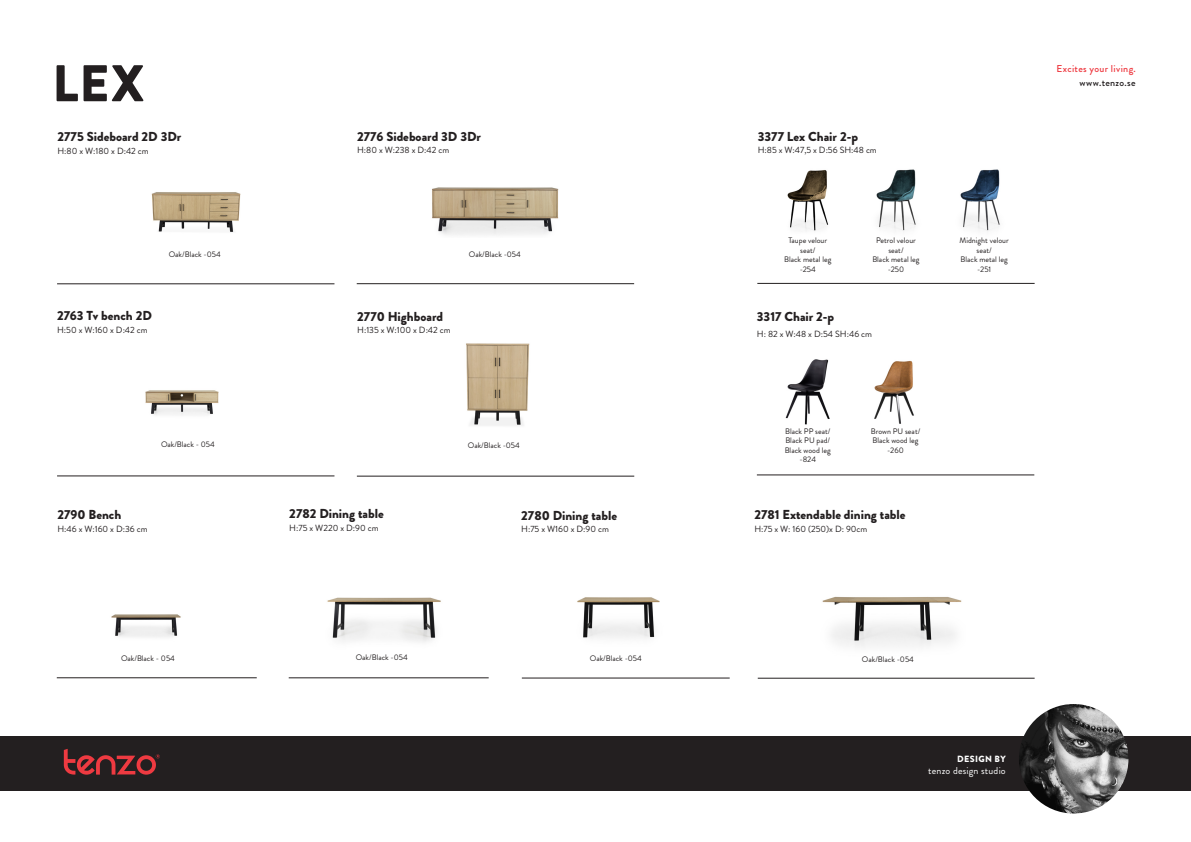
<style>
.page{position:relative;width:1191px;height:842px;background:#fff}
.page>*{position:absolute;margin:0;border:0;box-sizing:border-box;transform-origin:0 0}
.t1{font:900 51.5px "Brandon Grotesque";color:#231f20}
.t2{font:900 13px "Brandon Grotesque";color:#231f20}
.t3{font:10px "Brandon Grotesque";letter-spacing:.02em;color:#fff}
.t4{font:500 10px "Brandon Grotesque";letter-spacing:.03em;color:#ee3a41}
.t5{font:500 10px "Brandon Grotesque";letter-spacing:.035em;color:#231f20}
.t6{font:9px "Brandon Grotesque";color:#231f20}
.t7{font:900 9px "Brandon Grotesque";letter-spacing:.04em;color:#fff}
.t8{font:8px/9.6px "Brandon Grotesque";color:#231f20;text-align:center}
</style>
<div class="page">
<div style="left:0;top:736px;width:1191px;height:55px;background:#231f20"></div>
<svg style="left:64px;top:749px;width:96px;height:26px"></svg>
<img style="left:1019px;top:704px;width:109px;height:109px;border-radius:55px">
<img style="left:151px;top:192px;width:90px;height:40px">
<img style="left:145px;top:390px;width:74px;height:25px">
<img style="left:111px;top:614px;width:70px;height:23px">
<img style="left:432px;top:187px;width:127px;height:48px">
<img style="left:466px;top:343px;width:64px;height:83px">
<hr style="left:57px;top:283px;width:277px;height:1px;background:#231f20">
<hr style="left:357px;top:476px;width:277px;height:1px;background:#231f20">
<hr style="left:57px;top:475px;width:277px;height:1px;background:#231f20">
<img style="left:327px;top:597px;width:114px;height:45px">
<img style="left:577px;top:597px;width:83px;height:41px">
<img style="left:822px;top:596px;width:140px;height:51px">
<hr style="left:57px;top:677px;width:200px;height:1px;background:#231f20">
<hr style="left:289px;top:677px;width:200px;height:1px;background:#231f20">
<hr style="left:522px;top:677px;width:207px;height:1px;background:#231f20">
<hr style="left:757px;top:474px;width:277px;height:1px;background:#231f20">
<hr style="left:757px;top:678px;width:277px;height:1px;background:#231f20">
<hr style="left:357px;top:283px;width:277px;height:1px;background:#231f20">
<img style="left:785px;top:359px;width:45px;height:66px">
<img style="left:874px;top:361px;width:40px;height:63px">
<img style="left:876px;top:169px;width:40px;height:62px">
<img style="left:787px;top:170px;width:42px;height:61px">
<img style="left:960px;top:169px;width:40px;height:62px">
<hr style="left:757px;top:283px;width:277px;height:1px;background:#231f20">
<h1 class="t1" style="left:52px;top:47px;width:94px">LEX</h1>
<p class="t2" style="left:57px;top:127px;width:125px">2775 Sideboard 2D 3Dr</p>
<p class="t2" style="left:357px;top:127px;width:125px">2776 Sideboard 3D 3Dr</p>
<p class="t6" style="left:57px;top:144px;width:93px">H:80 x W:180 x D:42 cm</p>
<p class="t6" style="left:357px;top:144px;width:94px">H:80 x W:238 x D:42 cm</p>
<p class="t8" style="left:169px;top:250px;width:53px">Oak/Black -054</p>
<p class="t8" style="left:469px;top:250px;width:53px">Oak/Black -054</p>
<p class="t2" style="left:57px;top:307px;width:96px">2763 Tv bench 2D</p>
<p class="t6" style="left:57px;top:323px;width:92px">H:50 x W:160 x D:42 cm</p>
<p class="t2" style="left:357px;top:307px;width:87px">2770 Highboard</p>
<p class="t6" style="left:357px;top:324px;width:95px">H:135 x W:100 x D:42 cm</p>
<p class="t8" style="left:161px;top:439px;width:55px">Oak/Black - 054</p>
<p class="t8" style="left:468px;top:440px;width:53px">Oak/Black -054</p>
<p class="t2" style="left:757px;top:127px;width:102px">3377 Lex Chair 2-p</p>
<p class="t6" style="left:757px;top:144px;width:121px">H:85 x W:47,5 x D:56 SH:48 cm</p>
<p class="t8" style="left:788px;top:236px;width:40px">Taupe velour</p>
<p class="t8" style="left:800px;top:245px;width:17px">seat/</p>
<p class="t8" style="left:784px;top:255px;width:49px">Black metal leg</p>
<p class="t8" style="left:799px;top:264px;width:18px">-254</p>
<p class="t2" style="left:757px;top:307px;width:79px">3317 Chair 2-p</p>
<p class="t8" style="left:876px;top:236px;width:41px">Petrol velour</p>
<p class="t8" style="left:888px;top:245px;width:17px">seat/</p>
<p class="t8" style="left:872px;top:255px;width:49px">Black metal leg</p>
<p class="t8" style="left:887px;top:264px;width:18px">-250</p>
<p class="t6" style="left:757px;top:327px;width:117px">H: 82 x W:48 x D:54 SH:46 cm</p>
<p class="t8" style="left:784px;top:426px;width:48px">Black PP seat/<br>Black PU pad/<br>Black wood leg -824</p>
<p class="t8" style="left:871px;top:426px;width:51px">Brown PU seat/<br>Black wood leg -260</p>
<p class="t2" style="left:57px;top:505px;width:65px">2790 Bench</p>
<p class="t6" style="left:57px;top:523px;width:92px">H:46 x W:160 x D:36 cm</p>
<p class="t2" style="left:289px;top:504px;width:96px">2782 Dining table</p>
<p class="t2" style="left:521px;top:506px;width:97px">2780 Dining table</p>
<p class="t2" style="left:754px;top:505px;width:153px">2781 Extendable dining table</p>
<p class="t6" style="left:289px;top:521px;width:91px">H:75 x W220 x D:90 cm</p>
<p class="t6" style="left:521px;top:523px;width:89px">H:75 x W160 x D:90 cm</p>
<p class="t6" style="left:754px;top:522px;width:115px">H:75 x W: 160 (250)x D: 90cm</p>
<p class="t8" style="left:959px;top:236px;width:51px">Midnight velour</p>
<p class="t8" style="left:976px;top:245px;width:17px">seat/</p>
<p class="t8" style="left:960px;top:255px;width:49px">Black metal leg</p>
<p class="t8" style="left:977px;top:264px;width:15px">-251</p>
<p class="t8" style="left:121px;top:653px;width:55px">Oak/Black - 054</p>
<p class="t8" style="left:356px;top:652px;width:53px">Oak/Black -054</p>
<p class="t8" style="left:590px;top:654px;width:53px">Oak/Black -054</p>
<p class="t8" style="left:862px;top:655px;width:53px">Oak/Black -054</p>
<p class="t7" style="left:957px;top:753px;width:50px">DESIGN BY</p>
<p class="t3" style="left:928px;top:764px;width:79px">tenzo design studio</p>
<p class="t7" style="left:954px;top:753px;width:50px">DESIGN BY</p>
<p class="t3" style="left:980px;top:764px;width:24px">Tenzo</p>
<p class="t4" style="left:1056px;top:62px;width:80px">Excites your living.</p>
<p class="t5" style="left:1079px;top:76px;width:57px">www.tenzo.se</p>
</div>
